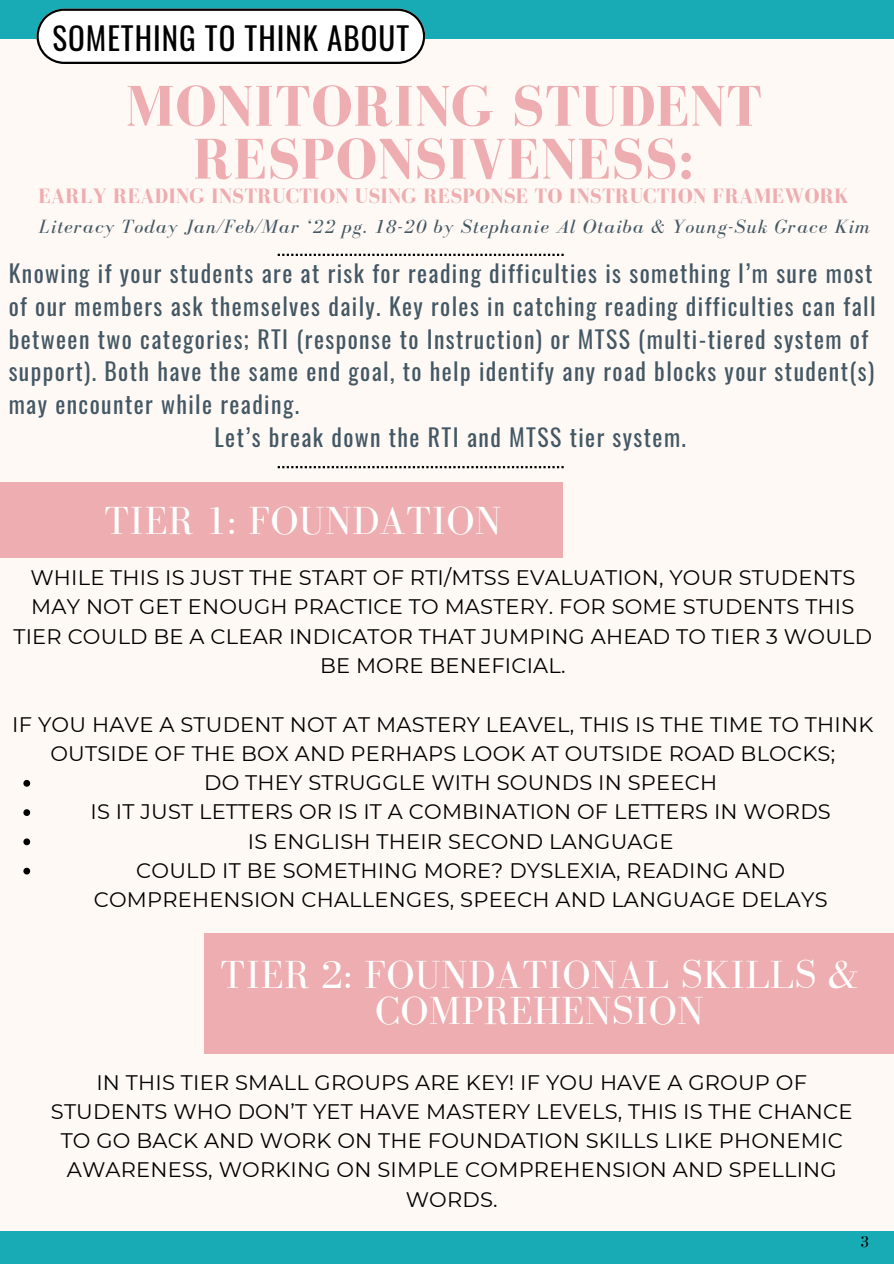
<style>
.page{position:relative;width:894px;height:1264px;background:#fff}
.page>*{position:absolute;margin:0;border:0;box-sizing:border-box;transform-origin:0 0}
.t1{font:700 58.95px/52.8px "Bodoni FLF";letter-spacing:.01em;color:#eeadb0;text-align:center}
.t2{font:40.35px/36px "Bodoni FLF";letter-spacing:.01em;color:#fff;text-align:center}
.t3{font:31.05px "Oswald";letter-spacing:.03em;color:#000}
.t4{font:23.7px "Oswald";letter-spacing:.06em;color:#435864}
.t5{font:700 21.45px "Bodoni FLF";letter-spacing:.01em;color:#eeadb0}
.t6{font:21px/29.2px "Montserrat";letter-spacing:.01em;color:#000;text-align:center}
.t7{font:italic 19.65px "Bodoni FLF";letter-spacing:.06em;color:#435864}
.t8{font:16.5px "Bodoni FLF";color:#000}
</style>
<div class="page">
<div style="left:0;top:14px;width:893px;height:1240px;background:#fff9f5"></div>
<div style="left:0;top:1230px;width:893px;height:33px;background:#18aab5"></div>
<div style="left:0;top:0;width:893px;height:38px;background:#18aab5"></div>
<div style="left:0;top:483px;width:562px;height:75px;background:#eeadb0"></div>
<svg style="left:277px;top:254px;width:286px;height:2px"></svg>
<svg style="left:277px;top:466px;width:286px;height:2px"></svg>
<svg style="left:23px;top:780px;width:7px;height:6px"></svg>
<svg style="left:23px;top:809px;width:7px;height:7px"></svg>
<svg style="left:23px;top:838px;width:7px;height:7px"></svg>
<svg style="left:23px;top:867px;width:7px;height:7px"></svg>
<div style="left:204px;top:933px;width:689px;height:120px;background:#eeadb0"></div>
<svg style="left:36px;top:9px;width:389px;height:55px"></svg>
<h5 class="t3" style="left:52px;top:14px;width:358px">SOMETHING TO THINK ABOUT</h5>
<p class="t1" style="left:125px;top:79px;width:637px">MONITORING STUDENT<br>RESPONSIVENESS:</p>
<p class="t5" style="left:38px;top:185px;width:812px">EARLY READING INSTRUCTION USING RESPONSE TO INSTRUCTION FRAMEWORK</p>
<h2 class="t7" style="left:39px;top:216px;width:832px">Literacy Today Jan/Feb/Mar ‘22 pg. 18-20 by Stephanie Al Otaiba &amp; Young-Suk Grace Kim</h2>
<p class="t4" style="left:9px;top:255px;width:865px">Knowing if your students are at risk for reading difficulties is something I’m sure most</p>
<p class="t4" style="left:9px;top:287px;width:868px">of our members ask themselves daily. Key roles in catching reading difficulties can fall</p>
<p class="t4" style="left:9px;top:320px;width:860px">between two categories; RTI (response to Instruction) or MTSS (multi-tiered system of</p>
<p class="t4" style="left:9px;top:353px;width:867px">support). Both have the same end goal, to help identify any road blocks your student(s)</p>
<p class="t4" style="left:9px;top:385px;width:292px">may encounter while reading.</p>
<p class="t4" style="left:214px;top:418px;width:473px">Let’s break down the RTI and MTSS tier system.</p>
<h3 class="t2" style="left:104px;top:503px;width:398px">TIER 1: FOUNDATION</h3>
<h6 class="t6" style="left:13px;top:563px;width:859px">WHILE THIS IS JUST THE START OF RTI/MTSS EVALUATION, YOUR STUDENTS MAY NOT GET ENOUGH PRACTICE TO MASTERY. FOR SOME STUDENTS THIS TIER COULD BE A CLEAR INDICATOR THAT JUMPING AHEAD TO TIER 3 WOULD BE MORE BENEFICIAL.</h6>
<h4 class="t6" style="left:12px;top:709px;width:862px">IF YOU HAVE A STUDENT NOT AT MASTERY LEAVEL, THIS IS THE TIME TO THINK<br>OUTSIDE OF THE BOX AND PERHAPS LOOK AT OUTSIDE ROAD BLOCKS;</h4>
<h1 class="t6" style="left:204px;top:768px;width:514px">DO THEY STRUGGLE WITH SOUNDS IN SPEECH</h1>
<h5 class="t6" style="left:90px;top:797px;width:741px">IS IT JUST LETTERS OR IS IT A COMBINATION OF LETTERS IN WORDS</h5>
<h5 class="t6" style="left:248px;top:826px;width:427px">IS ENGLISH THEIR SECOND LANGUAGE</h5>
<p class="t6" style="left:94px;top:855px;width:735px">COULD IT BE SOMETHING MORE? DYSLEXIA, READING AND<br>COMPREHENSION CHALLENGES, SPEECH AND LANGUAGE DELAYS</p>
<p class="t2" style="left:220px;top:956px;width:639px">TIER 2: FOUNDATIONAL SKILLS &amp;<br>COMPREHENSION</p>
<h1 class="t6" style="left:51px;top:1067px;width:803px">IN THIS TIER SMALL GROUPS ARE KEY! IF YOU HAVE A GROUP OF STUDENTS WHO DON’T YET HAVE MASTERY LEVELS, THIS IS THE CHANCE TO GO BACK AND WORK ON THE FOUNDATION SKILLS LIKE PHONEMIC AWARENESS, WORKING ON SIMPLE COMPREHENSION AND SPELLING WORDS.</h1>
<p class="t8" style="left:859px;top:1232px;width:10px">3</p>
</div>
